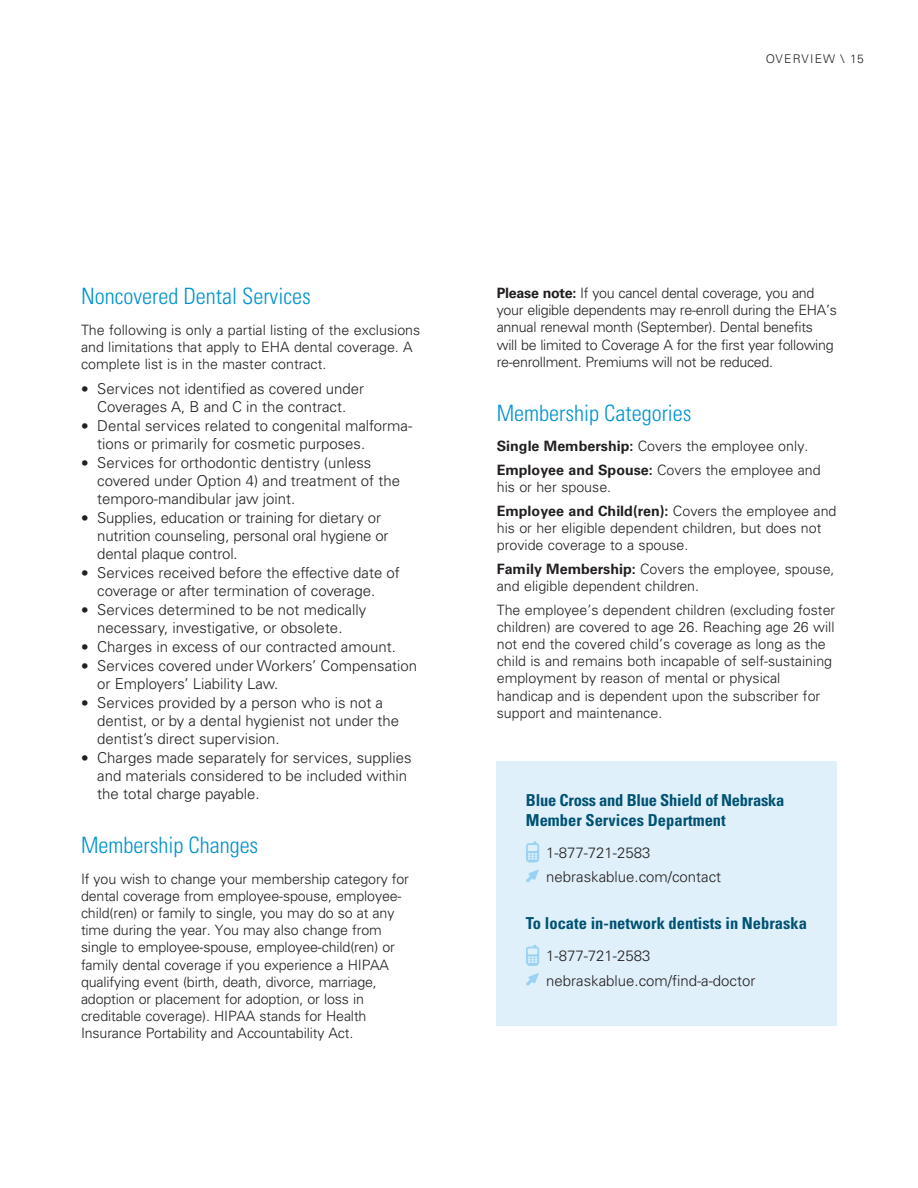
<style>
.page{position:relative;width:918px;height:1188px;background:#fff}
.page>*{position:absolute;margin:0;border:0;box-sizing:border-box;transform-origin:0 0}
.Subheading{font:300 condensed 22.5px "Univers LT Std";color:#0093d0}
.Subheading-2{font:700 condensed 16.5px/19.8px "Univers LT Std";color:#005273}
.t1{font:300 15px/18px "Univers LT Std";color:#231f20}
.t2{font:300 14.25px/17.1px "Univers LT Std";letter-spacing:-.01em;color:#231f20}
.t3{font:300 12px "Univers LT Std";letter-spacing:.1em;color:#231f20}
.s1{font-family:"Mystic Normal";font-weight:400}
.s2{font-weight:700}
</style>
<div class="page">
<div style="left:497px;top:761px;width:340px;height:265px;background:#dff0fa"></div>
<svg style="left:526px;top:870px;width:13px;height:13px"></svg>
<svg style="left:526px;top:841px;width:13px;height:22px"></svg>
<svg style="left:526px;top:973px;width:13px;height:13px"></svg>
<svg style="left:526px;top:945px;width:13px;height:21px"></svg>
<p class="t3" style="left:766px;top:51px;width:100px">OVERVIEW \ 15</p>
<p class="Subheading" style="left:81px;top:283px;width:231px">Noncovered Dental Services</p>
<p class="t2" style="left:81px;top:321px;width:341px">The following is only a partial listing of the exclusions and limitations that apply to EHA dental coverage. A complete list is in the master contract.</p>
<p class="t1" style="left:81px;top:379px;width:285px;text-align:center"><span class="s1">•</span> Services not identified as covered under<br>Coverages A, B and C in the contract.</p>
<p class="t1" style="left:97px;top:417px;width:317px;text-indent:-16px"><span class="s1">•</span> Dental services related to congenital malforma&shy;tions or primarily for cosmetic purposes.</p>
<p class="t1" style="left:97px;top:454px;width:304px;text-indent:-16px"><span class="s1">•</span> Services for orthodontic dentistry (unless covered under Option 4) and treatment of the temporo-mandibular jaw joint.</p>
<p class="t1" style="left:97px;top:509px;width:293px;text-indent:-16px"><span class="s1">•</span> Supplies, education or training for dietary or nutrition counseling, personal oral hygiene or dental plaque control.</p>
<p class="t1" style="left:81px;top:564px;width:320px;text-align:center"><span class="s1">•</span> Services received before the effective date of coverage or after termination of coverage.</p>
<p class="t1" style="left:81px;top:601px;width:287px;text-align:center"><span class="s1">•</span> Services determined to be not medically necessary, investigative, or obsolete.</p>
<p class="t1" style="left:81px;top:638px;width:316px"><span class="s1">•</span> Charges in excess of our contracted amount.</p>
<p class="t1" style="left:97px;top:657px;width:321px;text-indent:-16px"><span class="s1">•</span> Services covered under Workers’ Compensation or Employers’ Liability Law.</p>
<p class="t1" style="left:97px;top:694px;width:304px;text-indent:-16px"><span class="s1">•</span> Services provided by a person who is not a dentist, or by a dental hygienist not under the dentist’s direct supervision.</p>
<p class="t1" style="left:97px;top:749px;width:316px;text-indent:-16px"><span class="s1">•</span> Charges made separately for services, supplies and materials considered to be included within the total charge payable.</p>
<p class="Subheading" style="left:81px;top:832px;width:179px">Membership Changes</p>
<p class="t2" style="left:81px;top:870px;width:330px">If you wish to change your membership category for dental coverage from employee-spouse, employee&shy;child(ren) or family to single, you may do so at any time during the year. You may also change from single to employee-spouse, employee-child(ren) or family dental coverage if you experience a HIPAA qualifying event (birth, death, divorce, marriage, adoption or placement for adoption, or loss in creditable coverage). HIPAA stands for Health Insurance Portability and Accountability Act.</p>
<p class="t2" style="left:497px;top:285px;width:342px"><span class="s2">Please note:</span> If you cancel dental coverage, you and your eligible dependents may re-enroll during the EHA’s annual renewal month (September). Dental benefits will be limited to Coverage A for the first year following re-enrollment. Premiums will not be reduced.</p>
<p class="Subheading" style="left:497px;top:399px;width:196px">Membership Categories</p>
<p class="t2" style="left:497px;top:438px;width:313px"><span class="s2">Single Membership:</span> Covers the employee only.</p>
<p class="t2" style="left:497px;top:461px;width:325px"><span class="s2">Employee and Spouse:</span> Covers the employee and his or her spouse.</p>
<p class="t2" style="left:497px;top:502px;width:341px"><span class="s2">Employee and Child(ren):</span> Covers the employee and his or her eligible dependent children, but does not provide coverage to a spouse.</p>
<p class="t2" style="left:497px;top:560px;width:339px"><span class="s2">Family Membership:</span> Covers the employee, spouse, and eligible dependent children.</p>
<p class="t2" style="left:497px;top:601px;width:340px">The employee’s dependent children (excluding foster children) are covered to age 26. Reaching age 26 will not end the covered child’s coverage as long as the child is and remains both incapable of self-sustaining employment by reason of mental or physical handicap and is dependent upon the subscriber for support and maintenance.</p>
<p class="Subheading-2" style="left:526px;top:791px;width:260px">Blue Cross and Blue Shield of Nebraska<br>Member Services Department</p>
<p class="t1" style="left:546px;top:843px;width:106px">1-877-721-2583</p>
<p class="t1" style="left:546px;top:868px;width:177px">nebraskablue.com/contact</p>
<p class="Subheading-2" style="left:526px;top:913px;width:283px">To locate in-network dentists in Nebraska</p>
<p class="t1" style="left:546px;top:946px;width:106px">1-877-721-2583</p>
<p class="t1" style="left:546px;top:971px;width:211px">nebraskablue.com/find-a-doctor</p>
</div>
